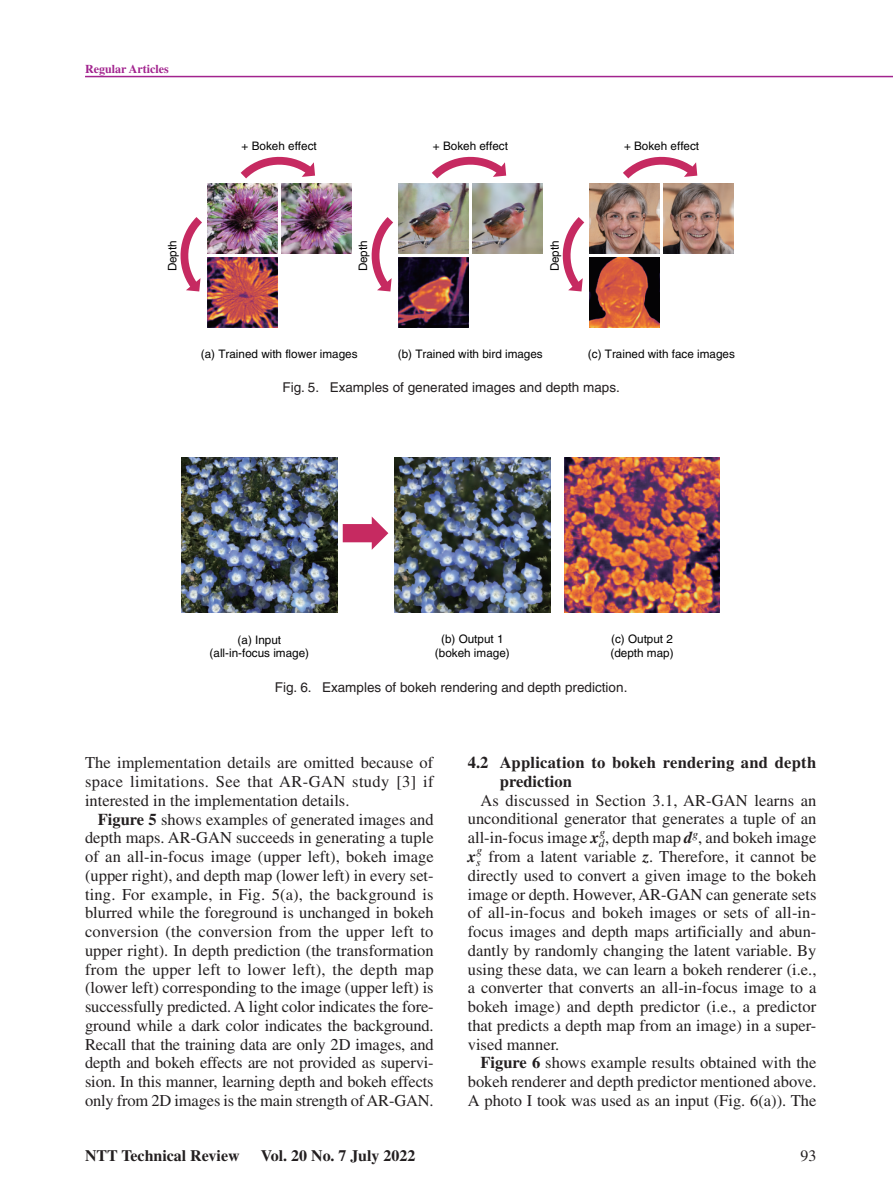
<style>
.page{position:relative;width:893px;height:1191px;background:#fff}
.page>*{position:absolute;margin:0;border:0;box-sizing:border-box;transform-origin:0 0}
.t1{font:16.5px/18.8px "Times";color:#231f20;text-align:justify}
.t2{font:700 16.5px/18.8px "Times";letter-spacing:.015em;color:#231f20}
.t3{font:italic 700 16.5px "Times";color:#231f20}
.t4{font:700 15.9px "Times";color:#231f20}
.t5{font:15.9px "Times";color:#231f20}
.t6{font:13.5px "Helvetica";color:#231f20}
.t7{font:700 12px "Times";color:#a2238e}
.t8{font:11.7px/13.5px "Helvetica";color:#030303;text-align:center}
.t9{font:italic 11.55px "Times";color:#231f20}
.s1{font-weight:700}
.s2{font-weight:700;font-style:italic}
</style>
<div class="page">
<hr style="left:85px;top:76px;width:808px;height:1px;background:#a2238e">
<img style="left:207px;top:257px;width:70px;height:71px">
<img style="left:207px;top:183px;width:70px;height:71px">
<img style="left:281px;top:183px;width:70px;height:71px">
<svg style="left:232px;top:156px;width:88px;height:31px"></svg>
<svg style="left:180px;top:209px;width:30px;height:87px"></svg>
<img style="left:398px;top:183px;width:70px;height:71px">
<img style="left:472px;top:183px;width:70px;height:71px">
<img style="left:398px;top:257px;width:70px;height:71px">
<svg style="left:371px;top:209px;width:30px;height:87px"></svg>
<svg style="left:423px;top:156px;width:88px;height:31px"></svg>
<img style="left:589px;top:257px;width:70px;height:71px">
<img style="left:663px;top:183px;width:71px;height:71px">
<img style="left:589px;top:183px;width:70px;height:71px">
<svg style="left:615px;top:156px;width:87px;height:31px"></svg>
<svg style="left:562px;top:209px;width:30px;height:87px"></svg>
<img style="left:564px;top:457px;width:156px;height:156px">
<img style="left:181px;top:457px;width:156px;height:156px">
<img style="left:394px;top:457px;width:156px;height:156px">
<div style="left:343px;top:524px;width:31px;height:18px;background:#c62a61"></div>
<svg style="left:372px;top:517px;width:16px;height:33px"></svg>
<p class="t7" style="left:85px;top:62px;width:85px">Regular Articles</p>
<p class="t8" style="left:242px;top:139px;width:77px">+ Bokeh effect</p>
<p class="t8" style="left:433px;top:139px;width:77px">+ Bokeh effect</p>
<p class="t8" style="left:624px;top:139px;width:77px">+ Bokeh effect</p>
<p class="t8" style="left:166px;top:271px;width:33px;rotate:-90deg">Depth</p>
<p class="t8" style="left:356px;top:271px;width:33px;rotate:-90deg">Depth</p>
<p class="t8" style="left:548px;top:271px;width:33px;rotate:-90deg">Depth</p>
<p class="t8" style="left:201px;top:347px;width:158px">(a) Trained with flower images</p>
<p class="t8" style="left:398px;top:347px;width:146px">(b) Trained with bird images</p>
<p class="t8" style="left:588px;top:347px;width:148px">(c) Trained with face images</p>
<p class="t6" style="left:283px;top:380px;width:339px">Fig. 5. Examples of generated images and depth maps.</p>
<p class="t8" style="left:210px;top:633px;width:101px">(a) Input (all-in-focus image)</p>
<p class="t8" style="left:435px;top:632px;width:76px">(b) Output 1 (bokeh image)</p>
<p class="t8" style="left:611px;top:632px;width:65px;text-align:left">(c) Output 2 (depth map)</p>
<p class="t6" style="left:275px;top:679px;width:354px">Fig. 6. Examples of bokeh rendering and depth prediction.</p>
<p class="t1" style="left:85px;top:753px;width:350px">The implementation details are omitted because of space limitations. See that AR-GAN study [3] if interested in the implementation details.</p>
<p class="t1" style="left:85px;top:809px;width:350px;text-indent:13px"><span class="s1">Figure 5</span> shows examples of generated images and depth maps. AR-GAN succeeds in generating a tuple of an all-in-focus image (upper left), bokeh image (upper right), and depth map (lower left) in every set&shy;ting. For example, in Fig. 5(a), the background is blurred while the foreground is unchanged in bokeh conversion (the conversion from the upper left to upper right). In depth prediction (the transformation from the upper left to lower left), the depth map (lower left) corresponding to the image (upper left) is successfully predicted. A light color indicates the fore&shy;ground while a dark color indicates the background.<br>Recall that the training data are only 2D images, and depth and bokeh effects are not provided as supervi&shy;sion. In this manner, learning depth and bokeh effects only from 2D images is the main strength of AR-GAN.</p>
<p class="t2" style="left:500px;top:753px;width:318px;text-indent:-32px">4.2 Application to bokeh rendering and depth prediction</p>
<p class="t1" style="left:468px;top:790px;width:350px;text-indent:13px">As discussed in Section 3.1, AR-GAN learns an unconditional generator that generates a tuple of an all-in-focus image <span class="s2">x</span><sub>d</sub>, depth map <span class="s2">d</span><sup>g</sup>, and bokeh image</p>
<p class="t9" style="left:599px;top:825px;width:7px">g</p>
<p class="t9" style="left:476px;top:844px;width:7px">g</p>
<p class="t1" style="left:468px;top:847px;width:350px;text-indent:21px">from a latent variable <span class="s2">z</span>. Therefore, it cannot be directly used to convert a given image to the bokeh image or depth. However, AR-GAN can generate sets of all-in-focus and bokeh images or sets of all-in&shy;focus images and depth maps artificially and abun&shy;dantly by randomly changing the latent variable. By using these data, we can learn a bokeh renderer (i.e., a converter that converts an all-in-focus image to a bokeh image) and depth predictor (i.e., a predictor that predicts a depth map from an image) in a super&shy;vised manner.</p>
<p class="t1" style="left:468px;top:1053px;width:350px;text-indent:13px"><span class="s1">Figure 6</span> shows example results obtained with the bokeh renderer and depth predictor mentioned above.<br>A photo I took was used as an input (Fig. 6(a)). The</p>
<p class="t3" style="left:468px;top:847px;width:14px">x<sub>s</sub></p>
<p class="t4" style="left:85px;top:1146px;width:156px">NTT Technical Review</p>
<p class="t4" style="left:261px;top:1146px;width:156px">Vol. 20 No. 7 July 2022</p>
<p class="t5" style="left:800px;top:1146px;width:17px">93</p>
</div>
